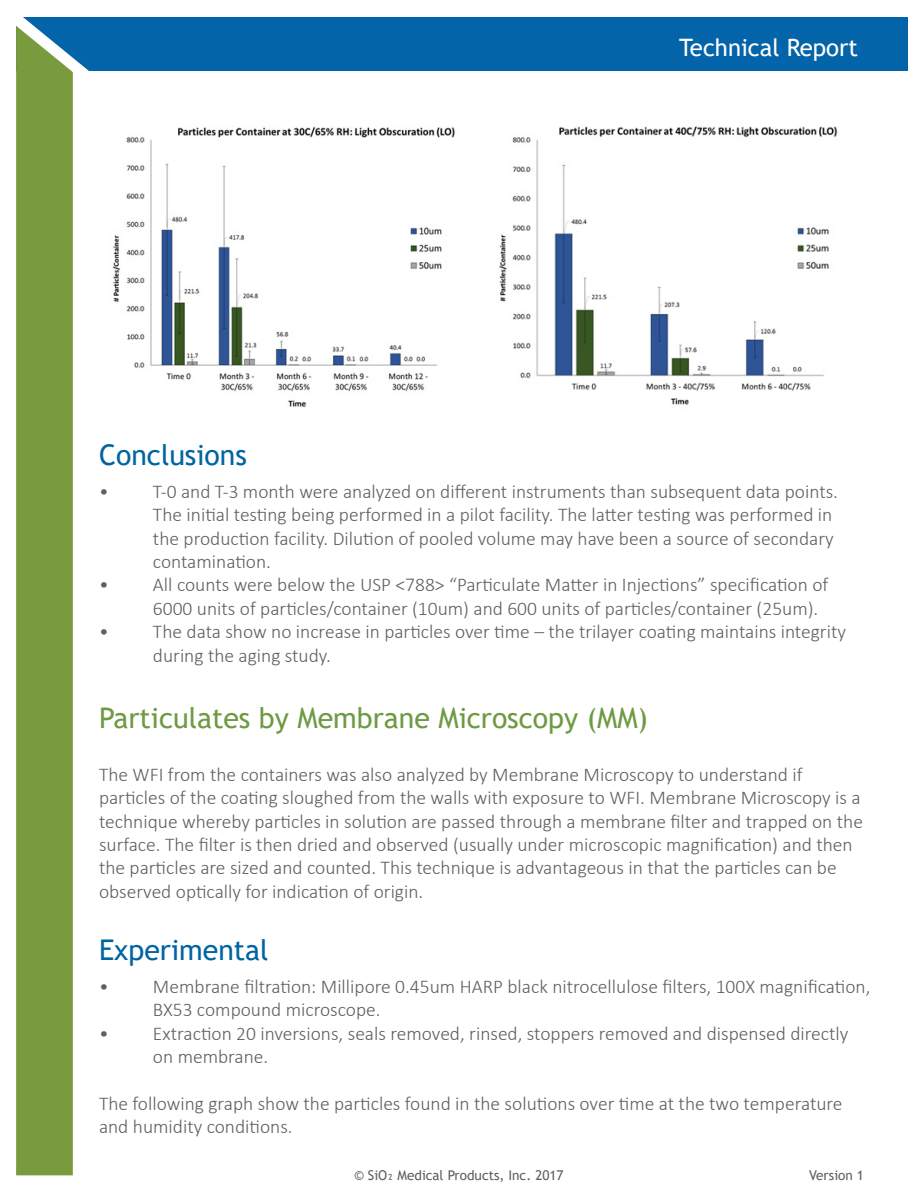
<style>
.page{position:relative;width:918px;height:1188px;background:#fff}
.page>*{position:absolute;margin:0;border:0;box-sizing:border-box;transform-origin:0 0}
.t1{font:28.5px "Trebuchet MS";color:#6e9a43}
.t2{font:28.5px "Trebuchet MS";color:#0064a2}
.t3{font:24px "Trebuchet MS";color:#fff}
.t4{font:300 19.5px/23.4px "Calibri";color:#5e605f}
.t5{font:13.5px "Trebuchet MS";color:#5e605f}
</style>
<div class="page">
<div style="left:16px;top:17px;width:891px;height:54px;background:#0464a9"></div>
<div style="left:16px;top:194px;width:57px;height:981px;background:#799b3d"></div>
<svg style="left:16px;top:17px;width:73px;height:177px"></svg>
<img style="left:112px;top:126px;width:343px;height:281px">
<img style="left:499px;top:126px;width:339px;height:279px">
<p class="t3" style="left:679px;top:32px;width:180px">Technical Report</p>
<h1 class="t2" style="left:99px;top:436px;width:150px">Conclusions</h1>
<p class="t4" style="left:153px;top:479px;width:687px;text-indent:-54px">• T-0 and T-3 month were analyzed on different instruments than subsequent data points.<br>The initial testing being performed in a pilot facility. The latter testing was performed in the production facility. Dilution of pooled volume may have been a source of secondary contamination.</p>
<p class="t4" style="left:153px;top:573px;width:677px;text-indent:-54px">• All counts were below the USP &lt;788&gt; “Particulate Matter in Injections” specification of<br>6000 units of particles/container (10um) and 600 units of particles/container (25um).</p>
<p class="t4" style="left:153px;top:620px;width:695px;text-indent:-54px">• The data show no increase in particles over time – the trilayer coating maintains integrity during the aging study.</p>
<h1 class="t1" style="left:99px;top:699px;width:551px">Particulates by Membrane Microscopy (MM)</h1>
<p class="t4" style="left:99px;top:762px;width:766px">The WFI from the containers was also analyzed by Membrane Microscopy to understand if particles of the coating sloughed from the walls with exposure to WFI. Membrane Microscopy is a technique whereby particles in solution are passed through a membrane filter and trapped on the surface. The filter is then dried and observed (usually under microscopic magnification) and then the particles are sized and counted. This technique is advantageous in that the particles can be observed optically for indication of origin.</p>
<h1 class="t2" style="left:99px;top:932px;width:171px">Experimental</h1>
<p class="t4" style="left:153px;top:975px;width:719px;text-indent:-54px">• Membrane filtration: Millipore 0.45um HARP black nitrocellulose filters, 100X magnification,<br>BX53 compound microscope.</p>
<p class="t4" style="left:153px;top:1021px;width:697px;text-indent:-54px">• Extraction 20 inversions, seals removed, rinsed, stoppers removed and dispensed directly on membrane.</p>
<p class="t4" style="left:99px;top:1092px;width:745px">The following graph show the particles found in the solutions over time at the two temperature and humidity conditions.</p>
<p class="t5" style="left:354px;top:1167px;width:211px">© SiO₂ Medical Products, Inc. 2017</p>
<p class="t5" style="left:809px;top:1167px;width:56px">Version 1</p>
</div>
